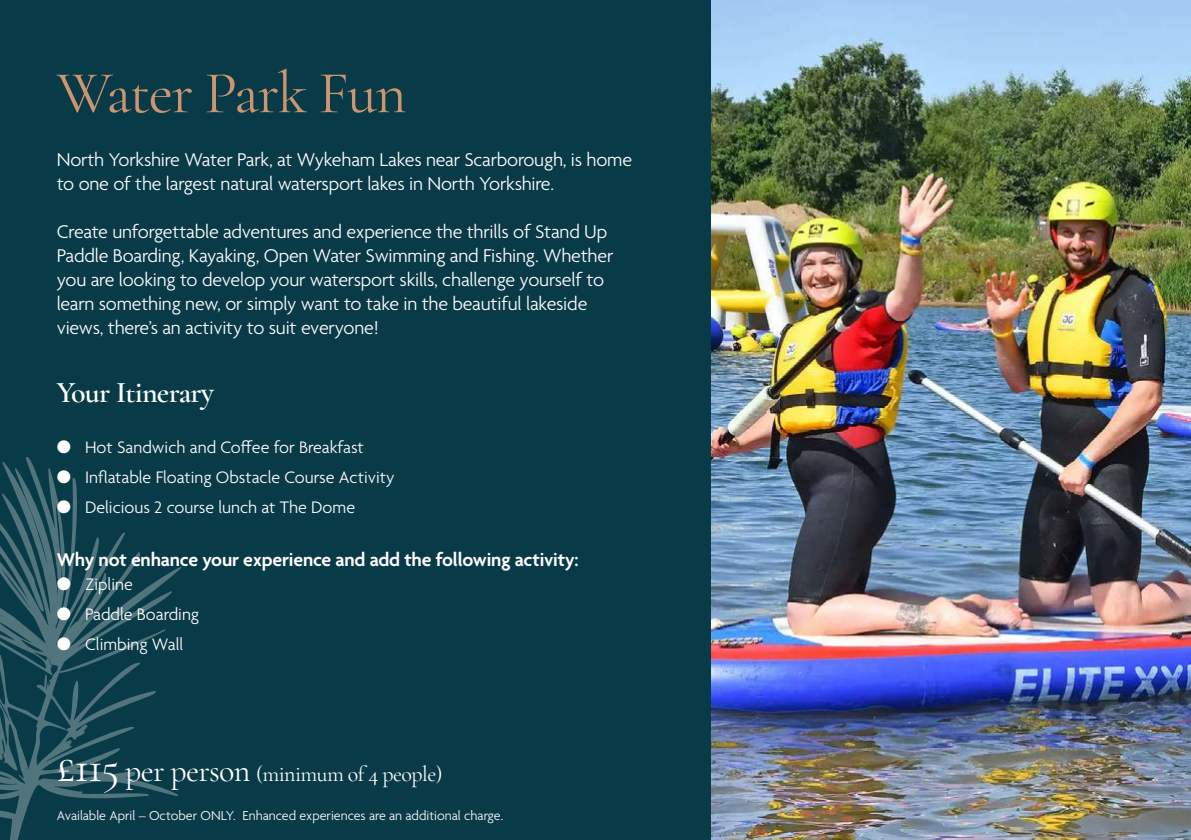
<style>
.page{position:relative;width:1191px;height:840px;background:#fff}
.page>*{position:absolute;margin:0;border:0;box-sizing:border-box;transform-origin:0 0}
.t1{font:60px "Cormorant Garamond";letter-spacing:-.025em;color:#cc9570}
.t2{font:600 30px "Cormorant Garamond";letter-spacing:-.025em;color:#fff}
.t3{font:22px "Cormorant Garamond";letter-spacing:-.025em;color:#fff}
.t4{font:300 20px/24px "Agenda";letter-spacing:-.01em;color:#fff}
.t5{font:600 20px "Agenda";letter-spacing:-.01em;color:#fff}
.t6{font:300 18px "Agenda";color:#fff}
.t7{font:300 14px "Agenda";color:#fff}
.s1{font-size:44px}
.s2{font-size:32px}
</style>
<div class="page">
<div style="left:0;top:0;width:1191px;height:839px;background:#083a47"></div>
<img style="left:711px;top:0;width:480px;height:839px">
<svg style="left:0;top:457px;width:181px;height:382px"></svg>
<h1 class="t1" style="left:57px;top:57px;width:351px">Water Park Fun</h1>
<p class="t4" style="left:57px;top:149px;width:577px">North Yorkshire Water Park, at Wykeham Lakes near Scarborough, is home to one of the largest natural watersport lakes in North Yorkshire.</p>
<p class="t4" style="left:57px;top:221px;width:558px">Create unforgettable adventures and experience the thrills of Stand Up Paddle Boarding, Kayaking, Open Water Swimming and Fishing. Whether you are looking to develop your watersport skills, challenge yourself to learn something new, or simply want to take in the beautiful lakeside views, there’s an activity to suit everyone!</p>
<h2 class="t2" style="left:57px;top:374px;width:159px">Your Itinerary</h2>
<p class="t6" style="left:57px;top:437px;width:309px">● Hot Sandwich and Coffee for Breakfast</p>
<p class="t6" style="left:57px;top:467px;width:339px">● Inflatable Floating Obstacle Course Activity</p>
<p class="t6" style="left:57px;top:497px;width:300px">● Delicious 2 course lunch at The Dome</p>
<p class="t5" style="left:57px;top:548px;width:523px">Why not enhance your experience and add the following activity:</p>
<p class="t6" style="left:57px;top:574px;width:78px">● Zipline</p>
<p class="t6" style="left:57px;top:604px;width:144px">● Paddle Boarding</p>
<p class="t6" style="left:57px;top:634px;width:128px">● Climbing Wall</p>
<p class="t3" style="left:57px;top:760px;width:387px"><span class="s1">£115</span> <span class="s2">per person</span> (minimum of 4 people)</p>
<p class="t7" style="left:57px;top:807px;width:448px">Available April – October ONLY. Enhanced experiences are an additional charge.</p>
</div>
